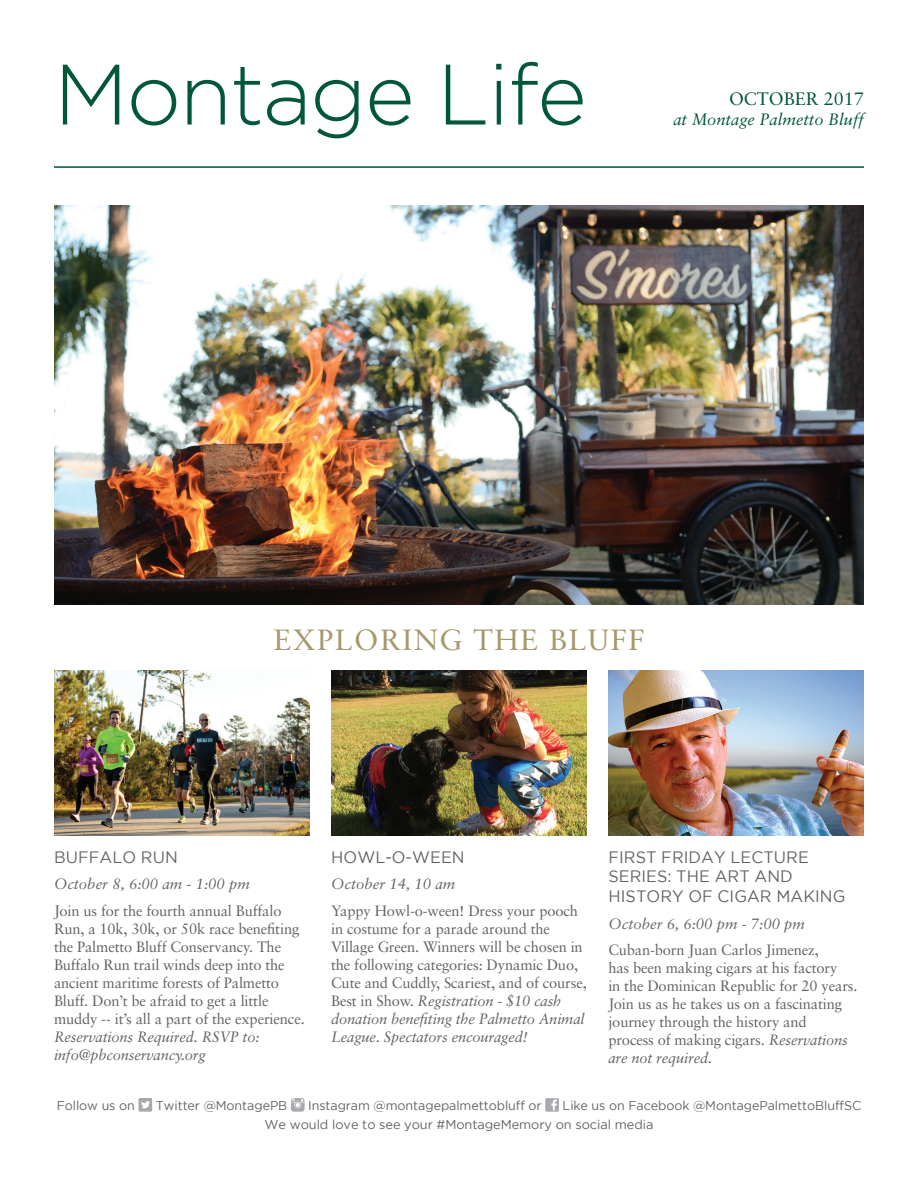
<style>
.page{position:relative;width:918px;height:1188px;background:#fff}
.page>*{position:absolute;margin:0;border:0;box-sizing:border-box;transform-origin:0 0}
.t1{font:300 85.5px "Gotham";letter-spacing:-.02em;color:#00573c}
.t2{font:29.25px "Sabon";letter-spacing:.05em;color:#a7996e}
.t3{font:18px "Sabon";color:#00573c}
.t4{font:16.5px/19.8px "Gotham";letter-spacing:.005em;color:#636366}
.t5{font:italic 16.5px "Sabon";color:#00573c}
.t6{font:15px/18px "Sabon";letter-spacing:-.01em;color:#636366}
.t7{font:italic 15px/18px "Sabon";letter-spacing:-.01em;color:#636366}
.t8{font:12.75px/18.9px "Gotham";letter-spacing:-.005em;color:#636366}
.s1{font-style:italic}
</style>
<div class="page">
<img style="left:54px;top:205px;width:810px;height:400px">
<img style="left:608px;top:670px;width:256px;height:165px">
<img style="left:331px;top:670px;width:256px;height:165px">
<img style="left:54px;top:670px;width:256px;height:165px">
<hr style="left:54px;top:166px;width:810px;height:2px;background:#00573c">
<svg style="left:138px;top:1098px;width:14px;height:14px"></svg>
<svg style="left:291px;top:1098px;width:14px;height:14px"></svg>
<svg style="left:545px;top:1098px;width:14px;height:14px"></svg>
<h1 class="t1" style="left:54px;top:48px;width:534px">Montage Life</h1>
<p class="t3" style="left:729px;top:88px;width:136px">october 2017</p>
<p class="t5" style="left:673px;top:110px;width:192px">at Montage Palmetto Bluff</p>
<h2 class="t2" style="left:274px;top:622px;width:372px">exploring the bluff</h2>
<p class="t4" style="left:54px;top:847px;width:125px">Buffalo Run</p>
<p class="t7" style="left:54px;top:875px;width:197px">October 8, 6:00 am - 1:00 pm</p>
<p class="t6" style="left:54px;top:901px;width:252px">Join us for the fourth annual Buffalo Run, a 10k, 30k, or 50k race benefiting the Palmetto Bluff Conservancy. The Buffalo Run trail winds deep into the ancient maritime forests of Palmetto Bluff. Don’t be afraid to get a little muddy -- it’s all a part of the experience.</p>
<p class="t7" style="left:54px;top:1028px;width:207px">Reservations Required. RSVP to: info@pbconservancy.org</p>
<p class="t4" style="left:331px;top:847px;width:135px">Howl-o-ween</p>
<p class="t7" style="left:331px;top:875px;width:126px">October 14, 10 am</p>
<p class="t6" style="left:331px;top:901px;width:257px">Yappy Howl-o-ween! Dress your pooch in costume for a parade around the Village Green. Winners will be chosen in the following categories: Dynamic Duo, Cute and Cuddly, Scariest, and of course, Best in Show. <span class="s1">Registration - $10 cash donation benefiting the Palmetto Animal League. Spectators encouraged!</span></p>
<p class="t4" style="left:608px;top:847px;width:238px">First Friday Lecture<br>Series: Th e Art and<br>History of Cigar Making</p>
<p class="t7" style="left:608px;top:915px;width:198px">October 6, 6:00 pm - 7:00 pm</p>
<p class="t6" style="left:608px;top:941px;width:251px">Cuban-born Juan Carlos Jimenez,<br>has been making cigars at his factory<br>in the Dominican Republic for 20 years.<br>Join us as he takes us on a fascinating journey through the history and<br>process of making cigars. <span class="s1">Reservations are not required.</span></p>
<p class="t8" style="left:57px;top:1096px;width:80px">Follow us on</p>
<p class="t8" style="left:156px;top:1096px;width:133px">Twitter @MontagePB</p>
<p class="t8" style="left:308px;top:1096px;width:235px">I nstagram @montagepalmettobluff or</p>
<p class="t8" style="left:265px;top:1096px;width:589px;text-indent:298px">Like us on Facebook @MontagePalmettoBluffSC<br>We would love to see your #MontageMemory on social media</p>
</div>
